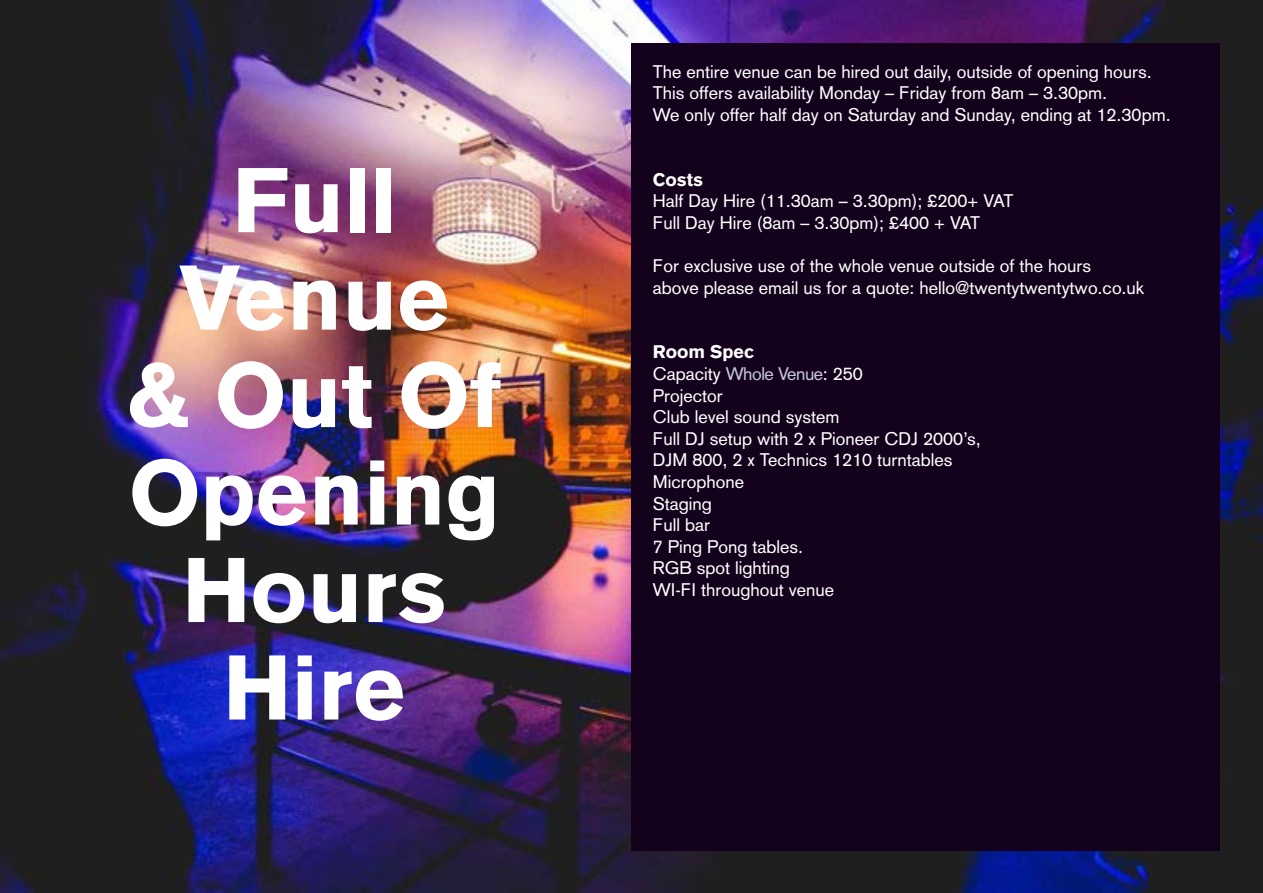
<style>
.page{position:relative;width:1263px;height:893px;background:#fff}
.page>*{position:absolute;margin:0;border:0;box-sizing:border-box;transform-origin:0 0}
.t1{font:900 90px/97.5px "Akzidenz Grotesk";color:#fff;text-align:center}
.t2{font:18px "Akzidenz Grotesk";color:#fff}
.t3{font:900 18px "Akzidenz Grotesk";color:#fff}
.s1{color:#c6c4e1}
</style>
<div class="page">
<img style="left:0;top:0;width:1263px;height:893px">
<div style="left:631px;top:43px;width:589px;height:807px;background:#14011c"></div>
<p class="t1" style="left:232px;top:151px;width:166px">Full</p>
<p class="t1" style="left:179px;top:248px;width:273px">Venue</p>
<p class="t1" style="left:128px;top:346px;width:375px">&amp; Out Of<br>Opening<br>Hours<br>Hire</p>
<p class="t2" style="left:653px;top:61px;width:500px">The entire venue can be hired out daily, outside of opening hours.</p>
<p class="t2" style="left:653px;top:82px;width:456px">This offers availability Monday – Friday from 8am – 3.30pm.</p>
<p class="t2" style="left:653px;top:104px;width:519px">We only offer half day on Saturday and Sunday, ending at 12.30pm.</p>
<p class="t3" style="left:653px;top:168px;width:52px">Costs</p>
<p class="t2" style="left:653px;top:190px;width:362px">Half Day Hire (11.30am – 3.30pm); £200+ VAT</p>
<p class="t2" style="left:653px;top:212px;width:329px">Full Day Hire (8am – 3.30pm); £400 + VAT</p>
<p class="t2" style="left:653px;top:255px;width:440px">For exclusive use of the whole venue outside of the hours</p>
<p class="t2" style="left:653px;top:277px;width:493px">above please email us for a quote: hello@twentytwentytwo.co.uk</p>
<p class="t3" style="left:653px;top:341px;width:103px">Room Spec</p>
<p class="t2" style="left:653px;top:363px;width:212px">Capacity <span class="s1">Whole Venue</span>: 250</p>
<p class="t2" style="left:653px;top:385px;width:71px">Projector</p>
<p class="t2" style="left:653px;top:406px;width:188px">Club level sound system</p>
<p class="t2" style="left:653px;top:428px;width:330px">Full DJ setup with 2 x Pioneer CDJ 2000’s,</p>
<p class="t2" style="left:653px;top:449px;width:301px">DJM 800, 2 x Technics 1210 turntables</p>
<p class="t2" style="left:653px;top:471px;width:93px">Microphone</p>
<p class="t2" style="left:653px;top:493px;width:61px">Staging</p>
<p class="t2" style="left:653px;top:514px;width:59px">Full bar</p>
<p class="t2" style="left:653px;top:536px;width:152px">7 Ping Pong tables.</p>
<p class="t2" style="left:653px;top:557px;width:139px">RGB spot lighting</p>
<p class="t2" style="left:653px;top:579px;width:183px">WI-FI throughout venue</p>
</div>
